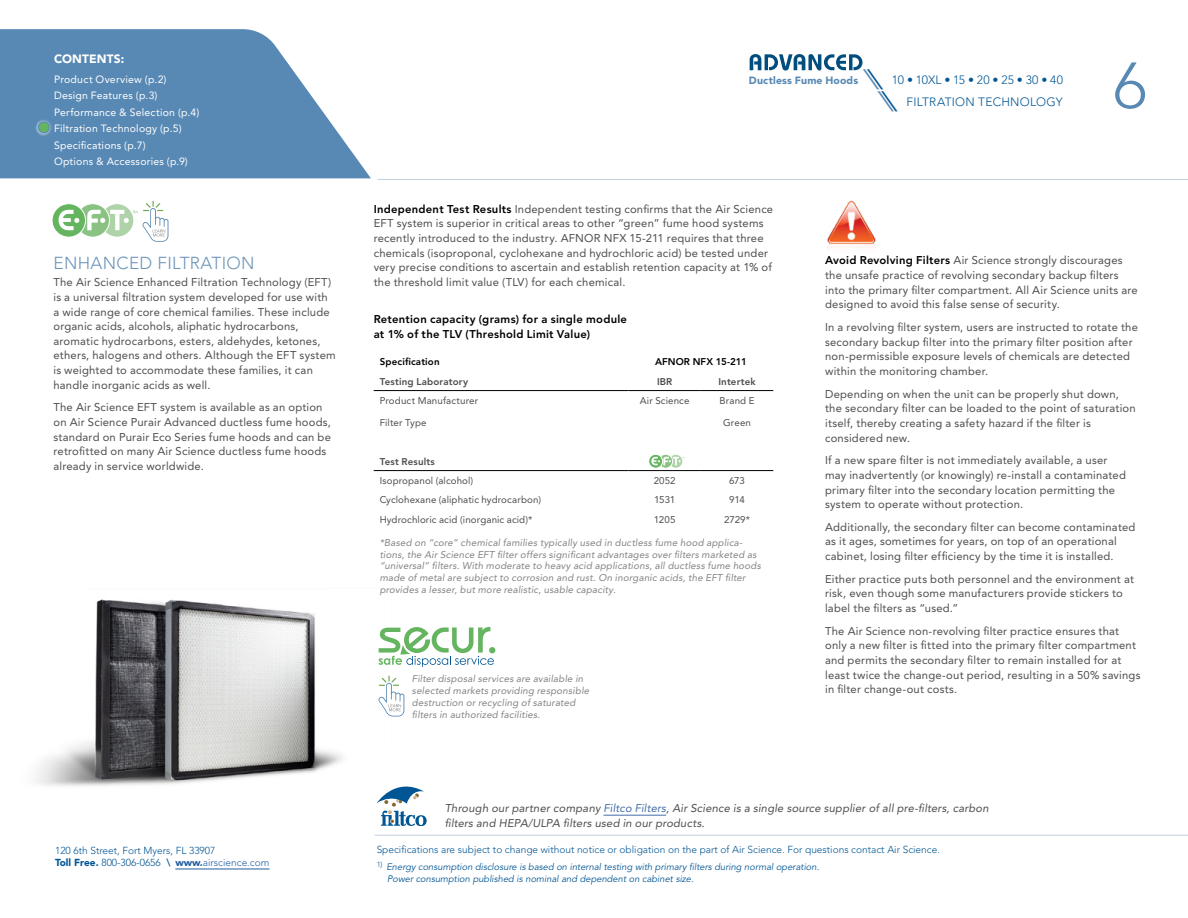
<style>
.page{position:relative;width:1188px;height:918px;background:#fff}
.page>*{position:absolute;margin:0;border:0;box-sizing:border-box;transform-origin:0 0}
.t1{font:300 64.5px "Avenir LT Std";color:#5889b4}
.t2{font:300 17.25px "Avenir LT Std";letter-spacing:.02em;color:#6d94ba}
.t3{font:300 12px "Avenir LT Std";letter-spacing:.015em;color:#005695}
.t4{font:900 12px "Avenir LT Std";letter-spacing:.01em;color:#fff}
.t5{font:11.25px/14.7px "Avenir LT Std";letter-spacing:.02em;color:#4d4d4f}
.t6{font:italic 11.25px/14.7px "Avenir LT Std";letter-spacing:.015em;color:#4d4d4f}
.t7{font:800 11.25px/14.7px "Avenir LT Std";letter-spacing:.02em;color:#000}
.t8{font:10.5px/16.5px "Avenir LT Std";letter-spacing:.02em;color:#fff}
.t9{font:900 10.5px "Avenir LT Std";letter-spacing:.015em;color:#5889b4}
.t10{font:300 10.2px/12px "Avenir LT Std";color:#005695}
.t11{font:italic 9.75px/11.7px "Avenir LT Std";letter-spacing:.02em;color:#808285}
.t12{font:9.75px "Avenir LT Std";letter-spacing:.015em;color:#4d4d4f}
.t13{font:800 9.75px "Avenir LT Std";letter-spacing:.015em;color:#4d4d4f}
.t14{font:800 9.75px "Avenir LT Std";letter-spacing:.015em;color:#000}
.t15{font:italic 9.3px/12px "Avenir LT Std";color:#005695}
.s1{font-weight:900}
.s2{font-weight:800}
.s3{font-weight:900;color:#215e9e}
.s4{color:#215e9e}
.s5{font-family:"ITC Avant Garde Std";font-weight:400;font-style:italic;font-size:24px;color:#5889b4}
.s6{font-family:"ITC Avant Garde Std";font-weight:400;font-style:italic;font-size:24px}
.s7{font-weight:800;color:#000}
.s8{color:#456da9}
</style>
<div class="page">
<hr style="left:175px;top:869px;width:94px;height:1px;background:#215e9e">
<hr style="left:375px;top:835px;width:813px;height:1px;background:#5889b4">
<svg style="left:750px;top:54px;width:112px;height:17px"></svg>
<img style="left:36px;top:599px;width:307px;height:187px">
<svg style="left:0;top:29px;width:371px;height:149px;background:#709abf"></svg>
<hr style="left:374px;top:390px;width:255px;height:1px;background:#000">
<hr style="left:629px;top:390px;width:72px;height:1px;background:#000">
<hr style="left:701px;top:390px;width:72px;height:1px;background:#000">
<hr style="left:374px;top:470px;width:255px;height:1px;background:#000">
<hr style="left:629px;top:470px;width:72px;height:1px;background:#000">
<hr style="left:701px;top:470px;width:72px;height:1px;background:#000">
<hr style="left:378px;top:179px;width:810px;height:1px;background:#5889b4">
<img style="left:827px;top:200px;width:49px;height:49px">
<svg style="left:378px;top:627px;width:117px;height:40px"></svg>
<svg style="left:378px;top:676px;width:26px;height:41px"></svg>
<svg style="left:669px;top:454px;width:14px;height:14px"></svg>
<div style="left:669px;top:454px;width:14px;height:14px;border:1px solid #fff;border-radius:50%"></div>
<svg style="left:659px;top:454px;width:14px;height:14px"></svg>
<div style="left:659px;top:454px;width:14px;height:14px;border:1px solid #fff;border-radius:50%"></div>
<svg style="left:649px;top:454px;width:14px;height:14px"></svg>
<div style="left:649px;top:454px;width:14px;height:14px;border:1px solid #fff;border-radius:50%"></div>
<svg style="left:651px;top:457px;width:33px;height:8px"></svg>
<svg style="left:76px;top:204px;width:33px;height:33px"></svg>
<div style="left:76px;top:203px;width:34px;height:34px;border:1px solid #fff;border-radius:50%"></div>
<svg style="left:52px;top:204px;width:34px;height:33px"></svg>
<div style="left:52px;top:203px;width:34px;height:34px;border:1px solid #fff;border-radius:50%"></div>
<svg style="left:59px;top:210px;width:20px;height:20px"></svg>
<svg style="left:87px;top:201px;width:81px;height:41px"></svg>
<svg style="left:35px;top:119px;width:17px;height:16px"></svg>
<div style="left:38px;top:122px;width:11px;height:11px;background:#65b460;border-radius:50%"></div>
<div style="left:38px;top:122px;width:11px;height:11px;border:1px solid #5889b4;border-radius:50%"></div>
<svg style="left:377px;top:787px;width:50px;height:39px"></svg>
<hr style="left:604px;top:815px;width:62px;height:1px;background:#456da9">
<p class="t4" style="left:54px;top:52px;width:72px">CONTENTS:</p>
<p class="t8" style="left:54px;top:71px;width:147px">Product Overview (p.2)<br>Design Features (p.3)<br>Performance &amp; Selection (p.4)<br>Filtration Technology (p.5)<br>Specifications (p.7)<br>Options &amp; Accessories (p.9)</p>
<h2 class="t2" style="left:53px;top:253px;width:203px">ENHANCED FILTRATION</h2>
<p class="t5" style="left:53px;top:275px;width:284px">The Air Science Enhanced Filtration Technology (EFT) is a universal filtration system developed for use with a wide range of core chemical families. These include organic acids, alcohols, aliphatic hydrocarbons, aromatic hydrocarbons, esters, aldehydes, ketones, ethers, halogens and others. Although the EFT system is weighted to accommodate these families, it can handle inorganic acids as well.</p>
<p class="t5" style="left:53px;top:400px;width:279px">The Air Science EFT system is available as an option on Air Science Purair Advanced ductless fume hoods, standard on Purair Eco Series fume hoods and can be retrofitted on many Air Science ductless fume hoods already in service worldwide.</p>
<p class="t10" style="left:55px;top:845px;width:216px">120 6th Street, Fort Myers, FL 33907<br><span class="s1">Toll Free.</span> 800-306-0656 <span class="s2">\</span> <span class="s3">www.</span><span class="s4">airscience.com</span></p>
<p class="t9" style="left:749px;top:74px;width:111px">Ductless Fume Hoods</p>
<p class="t3" style="left:867px;top:73px;width:197px"><span class="s5">\</span><span class="s6">\</span>10 • 10XL • 15 • 20 • 25 • 30 • 40</p>
<p class="t3" style="left:882px;top:95px;width:183px"><span class="s5">\</span><span class="s6">\</span>FILTRATION TECHNOLOGY</p>
<h1 class="t1" style="left:1113px;top:48px;width:35px">6</h1>
<p class="t5" style="left:374px;top:201px;width:401px"><span class="s7">Independent Test Results</span> Independent testing confirms that the Air Science EFT system is superior in critical areas to other “green” fume hood systems recently introduced to the industry. AFNOR NFX 15-211 requires that three chemicals (isoproponal, cyclohexane and hydrochloric acid) be tested under very precise conditions to ascertain and establish retention capacity at 1% of the threshold limit value (TLV) for each chemical.</p>
<p class="t7" style="left:374px;top:312px;width:255px">Retention capacity (grams) for a single module at 1% of the TLV (Threshold Limit Value)</p>
<p class="t14" style="left:380px;top:356px;width:62px">Specification</p>
<p class="t14" style="left:655px;top:356px;width:93px">AFNOR NFX 15-211</p>
<p class="t13" style="left:380px;top:375px;width:90px">Testing Laboratory</p>
<p class="t13" style="left:657px;top:375px;width:17px">IBR</p>
<p class="t13" style="left:718px;top:375px;width:39px">Intertek</p>
<p class="t12" style="left:380px;top:395px;width:100px">Product Manufacturer</p>
<p class="t12" style="left:640px;top:395px;width:51px">Air Science</p>
<p class="t12" style="left:720px;top:395px;width:36px">Brand E</p>
<p class="t12" style="left:380px;top:417px;width:48px">Filter Type</p>
<p class="t12" style="left:723px;top:417px;width:29px">Green</p>
<p class="t13" style="left:380px;top:455px;width:57px">Test Results</p>
<p class="t12" style="left:380px;top:475px;width:95px">Isopropanol (alcohol)</p>
<p class="t12" style="left:654px;top:475px;width:23px">2052</p>
<p class="t12" style="left:729px;top:475px;width:17px">673</p>
<p class="t12" style="left:380px;top:494px;width:163px">Cyclohexane (aliphatic hydrocarbon)</p>
<p class="t12" style="left:654px;top:494px;width:23px">1531</p>
<p class="t12" style="left:729px;top:494px;width:17px">914</p>
<p class="t12" style="left:380px;top:514px;width:154px">Hydrochloric acid (inorganic acid)*</p>
<p class="t12" style="left:654px;top:514px;width:23px">1205</p>
<p class="t12" style="left:724px;top:514px;width:28px">2729*</p>
<p class="t11" style="left:380px;top:537px;width:383px">*Based on “core” chemical families typically used in ductless fume hood applica&shy;tions, the Air Science EFT filter offers significant advantages over filters marketed as “universal” filters. With moderate to heavy acid applications, all ductless fume hoods made of metal are subject to corrosion and rust. On inorganic acids, the EFT filter provides a lesser, but more realistic, usable capacity.</p>
<p class="t11" style="left:412px;top:673px;width:179px">Filter disposal services are available in selected markets providing responsible destruction or recycling of saturated filters in authorized facilities.</p>
<p class="t5" style="left:825px;top:253px;width:314px"><span class="s7">Avoid Revolving Filters</span> Air Science strongly discourages the unsafe practice of revolving secondary backup filters into the primary filter compartment. All Air Science units are designed to avoid this false sense of security.</p>
<p class="t5" style="left:825px;top:320px;width:314px">In a revolving filter system, users are instructed to rotate the secondary backup filter into the primary filter position after non-permissible exposure levels of chemicals are detected within the monitoring chamber.</p>
<p class="t5" style="left:825px;top:387px;width:312px">Depending on when the unit can be properly shut down, the secondary filter can be loaded to the point of saturation itself, thereby creating a safety hazard if the filter is considered new.</p>
<p class="t5" style="left:825px;top:453px;width:302px">If a new spare filter is not immediately available, a user may inadvertently (or knowingly) re-install a contaminated primary filter into the secondary location permitting the system to operate without protection.</p>
<p class="t5" style="left:825px;top:520px;width:312px">Additionally, the secondary filter can become contaminated as it ages, sometimes for years, on top of an operational cabinet, losing filter efficiency by the time it is installed.</p>
<p class="t5" style="left:825px;top:572px;width:310px">Either practice puts both personnel and the environment at risk, even though some manufacturers provide stickers to label the filters as “used.”</p>
<p class="t5" style="left:825px;top:624px;width:317px">The Air Science non-revolving filter practice ensures that only a new filter is fitted into the primary filter compartment and permits the secondary filter to remain installed for at least twice the change-out period, resulting in a 50% savings in filter change-out costs.</p>
<p class="t6" style="left:445px;top:801px;width:545px">Through our partner company <span class="s8">Filtco Filters</span>, Air Science is a single source supplier of all pre-filters, carbon filters and HEPA/ULPA filters used in our products.</p>
<p class="t10" style="left:377px;top:844px;width:565px">Specifications are subject to change without notice or obligation on the part of Air Science. For questions contact Air Science.</p>
<p class="t15" style="left:387px;top:861px;width:434px;text-indent:-10px"><sup>1)</sup> Energy consumption disclosure is based on internal testing with primary filters during normal operation.<br>Power consumption published is nominal and dependent on cabinet size.</p>
</div>
